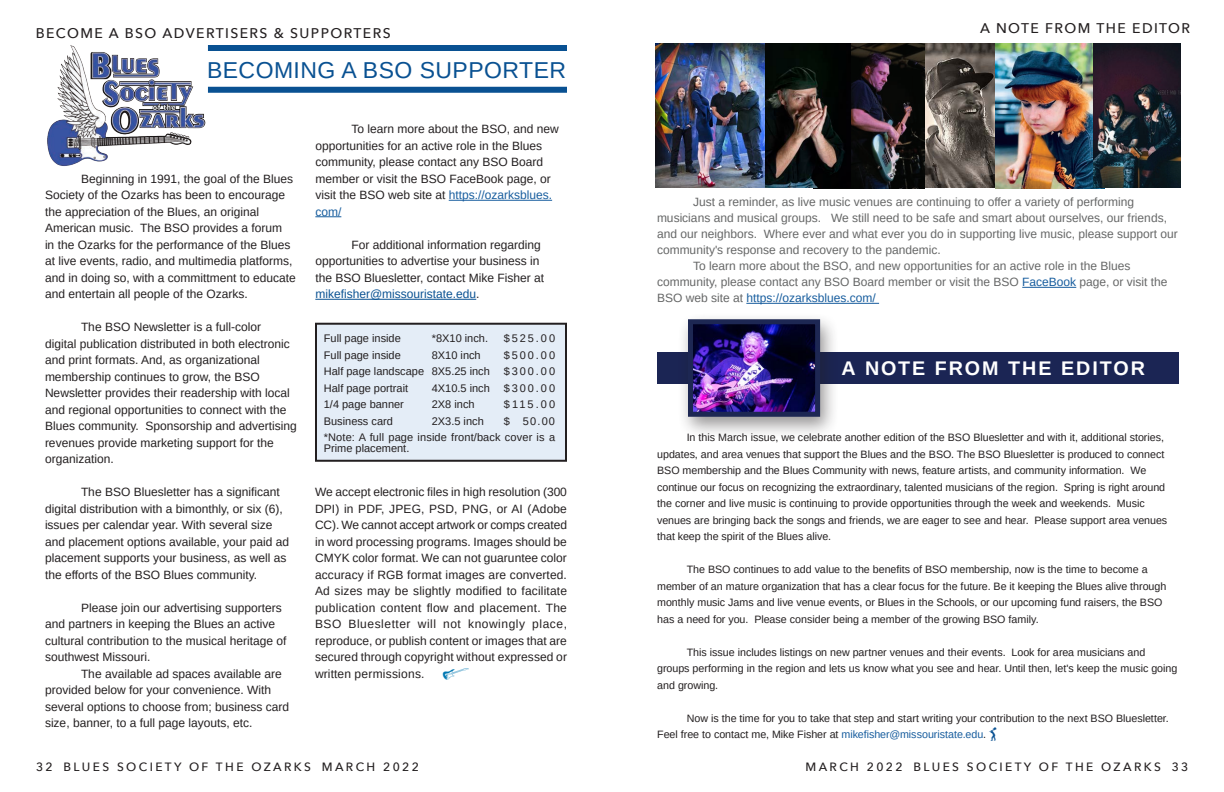
<style>
.page{position:relative;width:1224px;height:792px;background:#fff}
.page>*{position:absolute;margin:0;border:0;box-sizing:border-box;transform-origin:0 0}
.Body{font:23px "Arimo";letter-spacing:.02em;color:#095192}
.Quick_tips_heading{font:700 19.7px "Arimo";letter-spacing:.1em;color:#fff}
.Header_master_page{font:500 14px "Avenir Next";letter-spacing:.1em;color:#231f20}
.Body-2{font:12px/16.5px "Arimo";color:#231f20}
.t1{font:12px/16px "Arimo";color:#656666}
.t2{font:500 12px "Avenir Next";letter-spacing:.2em;color:#231f20}
.Body-3{font:11px/16.5px "Arimo";color:#231f20;text-align:right}
.Body-4{font:10.7px/16.5px "Arimo";color:#231f20}
.s1{color:#175d9e}
.s2{color:#095192}
.s3{font-family:"Rock Star 20";font-size:14px;color:#095192}
.s4{font-family:"Rock Star 20";font-size:16px;color:#0078b2}
</style>
<div class="page">
<img style="left:47px;top:45px;width:159px;height:121px">
<img style="left:925px;top:43px;width:70px;height:145px">
<img style="left:995px;top:43px;width:99px;height:145px">
<img style="left:1094px;top:43px;width:87px;height:145px">
<img style="left:850px;top:43px;width:75px;height:145px">
<img style="left:764px;top:43px;width:86px;height:145px">
<img style="left:655px;top:43px;width:109px;height:145px">
<div style="left:657px;top:352px;width:522px;height:32px;background:#1b2554"></div>
<div style="left:677px;top:312px;width:163px;height:128px;background:#231f20;opacity:.47"></div>
<img style="left:694px;top:325px;width:120px;height:86px">
<div style="left:688px;top:319px;width:132px;height:98px;border:5px solid #1d2753"></div>
<div style="left:315px;top:323px;width:252px;height:139px;background:#e4edf7;border:2px solid #231f20"></div>
<hr style="left:449px;top:200px;width:103px;height:1px;background:#175d9e">
<svg style="left:315px;top:216px;width:26px;height:1px"></svg>
<hr style="left:315px;top:299px;width:161px;height:1px;background:#095192">
<div style="left:208px;top:87px;width:359px;height:6px;background:#095192"></div>
<div style="left:208px;top:45px;width:359px;height:6px;background:#095192"></div>
<hr style="left:1022px;top:287px;width:54px;height:1px;background:#175d9e">
<hr style="left:746px;top:303px;width:133px;height:1px;background:#175d9e">
<p class="Header_master_page" style="left:36px;top:21px;width:356px">BECOME A BSO ADVERTISERS &amp; SUPPORTERS</p>
<p class="Header_master_page" style="left:980px;top:16px;width:211px">A NOTE FROM THE EDITOR</p>
<p class="Body" style="left:207px;top:55px;width:361px">BECOMING A BSO SUPPORTER</p>
<p class="Body-2" style="left:45px;top:170px;width:252px;text-indent:36px">Beginning in 1991, the goal of the Blues Society of the Ozarks has been to encourage the appreciation of the Blues, an original American music. The BSO provides a forum<br>in the Ozarks for the performance of the Blues at live events, radio, and multimedia platforms, and in doing so, with a committment to educate and entertain all people of the Ozarks.</p>
<p class="Body-2" style="left:45px;top:319px;width:253px;text-indent:36px">The BSO Newsletter is a full-color<br>digital publication distributed in both electronic and print formats. And, as organizational membership continues to grow, the BSO Newsletter provides their readership with local and regional opportunities to connect with the Blues community. Sponsorship and advertising revenues provide marketing support for the organization.</p>
<p class="Body-2" style="left:45px;top:484px;width:246px;text-indent:36px">The BSO Bluesletter has a significant digital distribution with a bimonthly, or six (6), issues per calendar year. With several size and placement options available, your paid ad placement supports your business, as well as the efforts of the BSO Blues community.</p>
<p class="Body-2" style="left:81px;top:599px;width:202px">Please join our advertising supporters</p>
<p class="Body-2" style="left:45px;top:616px;width:232px">and partners in keeping the Blues an active</p>
<p class="Body-2" style="left:45px;top:632px;width:243px">cultural contribution to the musical heritage of</p>
<p class="Body-2" style="left:45px;top:649px;width:107px">southwest Missouri.</p>
<p class="Body-2" style="left:81px;top:665px;width:202px">The available ad spaces available are</p>
<p class="Body-2" style="left:45px;top:682px;width:228px">provided below for your convenience. With</p>
<p class="Body-2" style="left:45px;top:698px;width:246px">several options to choose from; business card</p>
<p class="Body-2" style="left:45px;top:715px;width:209px">size, banner, to a full page layouts, etc.</p>
<p class="Body-2" style="left:315px;top:121px;width:245px;text-indent:36px">To learn more about the BSO, and new opportunities for an active role in the Blues community, please contact any BSO Board member or visit the BSO FaceBook page, or visit the BSO web site at <span class="s1">https://ozarksblues. com/</span></p>
<p class="Body-2" style="left:315px;top:236px;width:230px;text-indent:36px">For additional information regarding opportunities to advertise your business in the BSO Bluesletter, contact Mike Fisher at <span class="s2">mikefisher@missouristate.edu</span>.</p>
<p class="t1" style="left:657px;top:194px;width:522px;text-indent:36px">Just a reminder, as live music venues are continuing to offer a variety of performing musicians and musical groups. We still need to be safe and smart about ourselves, our friends, and our neighbors. Where ever and what ever you do in supporting live music, please support our community's response and recovery to the pandemic.</p>
<p class="t1" style="left:657px;top:258px;width:512px;text-indent:36px">To learn more about the BSO, and new opportunities for an active role in the Blues community, please contact any BSO Board member or visit the BSO <span class="s1">FaceBook</span> page, or visit the<br>BSO web site at <span class="s1">https://ozarksblues.com/</span></p>
<p class="Body-3" style="left:324px;top:330px;width:79px">Full page inside</p>
<p class="Body-3" style="left:432px;top:330px;width:58px">*8X10 inch.</p>
<p class="Body-3" style="left:504px;top:330px;width:53px">$525.00</p>
<p class="Body-3" style="left:324px;top:347px;width:79px">Full page inside</p>
<p class="Body-3" style="left:432px;top:347px;width:50px">8X10 inch</p>
<p class="Body-3" style="left:504px;top:347px;width:53px">$500.00</p>
<p class="Body-3" style="left:324px;top:363px;width:168px">Half page landscape 8X5.25 inch</p>
<p class="Body-3" style="left:504px;top:363px;width:53px">$300.00</p>
<p class="Body-3" style="left:324px;top:380px;width:86px">Half page portrait</p>
<p class="Body-3" style="left:432px;top:380px;width:60px">4X10.5 inch</p>
<p class="Body-3" style="left:504px;top:380px;width:53px">$300.00</p>
<p class="Body-3" style="left:324px;top:396px;width:82px">1/4 page banner</p>
<p class="Body-3" style="left:432px;top:396px;width:44px">2X8 inch</p>
<p class="Body-3" style="left:504px;top:396px;width:53px">$115.00</p>
<p class="Body-3" style="left:324px;top:413px;width:71px">Business card</p>
<p class="Body-3" style="left:432px;top:413px;width:53px">2X3.5 inch</p>
<p class="Quick_tips_heading" style="left:841px;top:355px;width:305px">A NOTE FROM THE EDITOR</p>
<p class="Body-3" style="left:324px;top:413px;width:233px">$ 50.00<br>*Note: A full page inside front/back cover is a</p>
<p class="Body-3" style="left:324px;top:440px;width:87px">Prime placement.</p>
<p class="Body-4" style="left:657px;top:429px;width:512px;text-indent:30px">In this March issue, we celebrate another edition of the BSO Bluesletter and with it, additional stories, updates, and area venues that support the Blues and the BSO. The BSO Bluesletter is produced to connect BSO membership and the Blues Community with news, feature artists, and community information. We continue our focus on recognizing the extraordinary, talented musicians of the region. Spring is right around the corner and live music is continuing to provide opportunities through the week and weekends. Music venues are bringing back the songs and friends, we are eager to see and hear. Please support area venues that keep the spirit of the Blues alive.</p>
<p class="Body-4" style="left:657px;top:561px;width:511px;text-indent:30px">The BSO continues to add value to the benefits of BSO membership, now is the time to become a member of an mature organization that has a clear focus for the future. Be it keeping the Blues alive through monthly music Jams and live venue events, or Blues in the Schools, or our upcoming fund raisers, the BSO has a need for you. Please consider being a member of the growing BSO family.</p>
<p class="Body-4" style="left:657px;top:644px;width:522px;text-indent:30px">This issue includes listings on new partner venues and their events. Look for area musicians and groups performing in the region and lets us know what you see and hear. Until then, let's keep the music going and growing.</p>
<p class="Body-4" style="left:657px;top:710px;width:513px;text-indent:30px">Now is the time for you to take that step and start writing your contribution to the next BSO Bluesletter.<br>Feel free to contact me, Mike Fisher at <span class="s1">mikefisher@missouristate.edu</span>. <span class="s3">A</span></p>
<p class="Body-2" style="left:315px;top:484px;width:254px;text-align:justify">We accept electronic files in high resolution (300<br>DPI) in PDF, JPEG, PSD, PNG, or AI (Adobe CC). We cannot accept artwork or comps created in word processing programs. Images should be CMYK color format. We can not guaruntee color accuracy if RGB format images are converted.<br>Ad sizes may be slightly modified to facilitate publication content flow and placement. The BSO Bluesletter will not knowingly place, reproduce, or publish content or images that are secured through copyright without expressed or written permissions. <span class="s4">U</span></p>
<p class="t2" style="left:36px;top:756px;width:384px">32 BLUES SOCIETY OF THE OZARKS MARCH 2022</p>
<p class="t2" style="left:805px;top:756px;width:384px">MARCH 2022 BLUES SOCIETY OF THE OZARKS 33</p>
</div>
